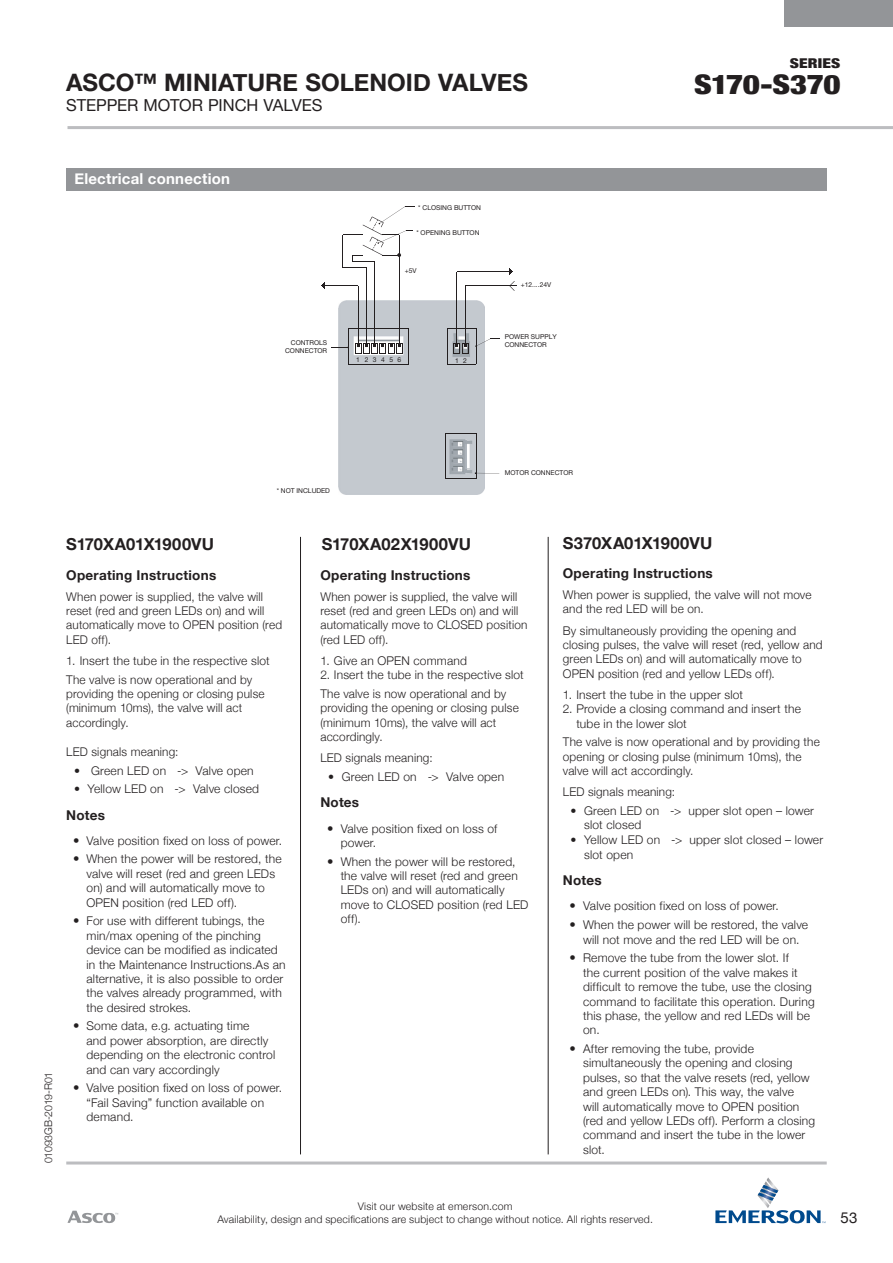
<style>
.page{position:relative;width:893px;height:1263px;background:#fff}
.page>*{position:absolute;margin:0;border:0;box-sizing:border-box;transform-origin:0 0}
.Series_Number{font:900 condensed 27px "Helvetica Neue";letter-spacing:-.015em;color:#231f20;scale:1.22 1}
.Section_Header{font:700 24px "Helvetica Neue";color:#231f20}
.Page_Header{font:700 16.5px "Helvetica Neue";letter-spacing:-.005em;color:#231f20}
.Section_Header_Subli{font:16.5px "Helvetica Neue";letter-spacing:-.005em;color:#231f20}
.Dimensions_Header{font:700 15px "Helvetica Neue";letter-spacing:.015em;color:#fff}
.t1{font:15px "Helvetica Neue";color:#231f20}
.Page_Header-2{font:700 13.5px "Helvetica Neue";letter-spacing:.02em;color:#231f20}
.Series{font:900 condensed 13.5px "Helvetica Neue";letter-spacing:.01em;color:#231f20;scale:1.27 1}
.Body{font:300 12px/14.4px "Helvetica Neue";letter-spacing:.015em;color:#231f20}
.Single_Reference{font:300 10.5px/12.6px "Helvetica Neue";letter-spacing:.02em;color:#231f20;text-align:center}
.Single_Reference-2{font:300 10.5px "Helvetica Neue";letter-spacing:-.015em;color:#231f20}
.t2{font:6.75px/8.1px "Helvetica Neue";color:#231f20}
.s1{font-size:12.75px}
</style>
<div class="page">
<hr style="left:68px;top:126px;width:825px;height:3px;background:#bcbdc0">
<div style="left:784px;top:0;width:109px;height:27px;background:#939598"></div>
<svg style="left:67px;top:1211px;width:51px;height:12px"></svg>
<svg style="left:715px;top:1177px;width:110px;height:46px"></svg>
<hr style="left:66px;top:1161px;width:761px;height:3px;background:#bcbdc0">
<div style="left:66px;top:168px;width:761px;height:23px;background:#939598"></div>
<div style="left:339px;top:300px;width:145px;height:194px;background:#c4c9cf"></div>
<hr style="left:445px;top:478px;width:31px;height:1px;background:#231f20">
<hr style="left:348px;top:329px;width:1px;height:35px;background:#231f20">
<hr style="left:358px;top:286px;width:1px;height:58px;background:#231f20">
<hr style="left:366px;top:268px;width:1px;height:76px;background:#231f20">
<hr style="left:374px;top:262px;width:1px;height:82px;background:#231f20">
<hr style="left:445px;top:433px;width:31px;height:1px;background:#231f20">
<hr style="left:399px;top:235px;width:1px;height:110px;background:#231f20">
<hr style="left:408px;top:329px;width:1px;height:35px;background:#231f20">
<hr style="left:445px;top:433px;width:1px;height:45px;background:#231f20">
<hr style="left:447px;top:329px;width:1px;height:35px;background:#231f20">
<hr style="left:457px;top:272px;width:1px;height:72px;background:#231f20">
<svg style="left:447px;top:364px;width:29px;height:1px"></svg>
<hr style="left:348px;top:364px;width:60px;height:1px;background:#231f20">
<hr style="left:465px;top:286px;width:1px;height:58px;background:#231f20">
<hr style="left:476px;top:329px;width:1px;height:35px;background:#231f20">
<hr style="left:476px;top:433px;width:1px;height:45px;background:#231f20">
<svg style="left:355px;top:343px;width:48px;height:11px"></svg>
<svg style="left:453px;top:343px;width:16px;height:11px"></svg>
<hr style="left:348px;top:328px;width:60px;height:1px;background:#231f20">
<svg style="left:447px;top:328px;width:29px;height:1px"></svg>
<svg style="left:321px;top:282px;width:4px;height:7px"></svg>
<hr style="left:324px;top:285px;width:34px;height:1px;background:#231f20">
<hr style="left:465px;top:285px;width:45px;height:1px;background:#231f20">
<hr style="left:457px;top:272px;width:53px;height:1px;background:#231f20">
<svg style="left:343px;top:206px;width:72px;height:62px"></svg>
<svg style="left:475px;top:472px;width:24px;height:2px"></svg>
<svg style="left:331px;top:347px;width:17px;height:1px"></svg>
<svg style="left:475px;top:339px;width:15px;height:8px"></svg>
<hr style="left:483px;top:286px;width:34px;height:1px;background:#231f20">
<svg style="left:509px;top:281px;width:6px;height:10px"></svg>
<hr style="left:300px;top:537px;width:1px;height:617px;background:#231f20">
<hr style="left:548px;top:537px;width:1px;height:617px;background:#231f20">
<p class="Section_Header" style="left:66px;top:64px;width:463px">ASCO™ MINIATURE SOLENOID VALVES</p>
<p class="Section_Header_Subli" style="left:66px;top:93px;width:258px">STEPPER MOTOR PINCH VALVES</p>
<p class="Dimensions_Header" style="left:74px;top:167px;width:157px">Electrical connection</p>
<p class="t2" style="left:285px;top:339px;width:44px;text-align:right">CONTROLS<br>CONNECTOR</p>
<p class="t2" style="left:418px;top:204px;width:64px">* CLOSING BUTTON</p>
<p class="t2" style="left:416px;top:228px;width:65px">* OPENING BUTTON</p>
<p class="t2" style="left:405px;top:267px;width:13px">+5V</p>
<p class="t2" style="left:356px;top:356px;width:47px">123456</p>
<p class="t2" style="left:455px;top:357px;width:13px">1 2</p>
<p class="t2" style="left:521px;top:281px;width:32px">+12....24V</p>
<p class="t2" style="left:505px;top:333px;width:54px">POWER SUPPLY<br>CONNECTOR</p>
<p class="Series" style="left:790px;top:52px;width:41px">SERIES</p>
<p class="Series_Number" style="left:694px;top:62px;width:121px">S170-S370</p>
<p class="t2" style="left:277px;top:487px;width:55px">* NOT INCLUDED</p>
<p class="t2" style="left:505px;top:469px;width:70px">MOTOR CONNECTOR</p>
<p class="Single_Reference-2" style="left:40px;top:1163px;width:92px;rotate:-90deg">01093GB-2019-R01</p>
<p class="Page_Header" style="left:66px;top:531px;width:149px">S170XA01X1900VU</p>
<p class="Page_Header-2" style="left:66px;top:564px;width:151px">Operating Instructions</p>
<p class="Body" style="left:66px;top:588px;width:217px">When power is supplied, the valve will reset (red and green LEDs on) and will automatically move to OPEN position (red<br>LED off).</p>
<p class="Body" style="left:66px;top:652px;width:205px">1. Insert the tube in the respective slot</p>
<p class="Body" style="left:66px;top:671px;width:200px">The valve is now operational and by providing the opening or closing pulse (minimum 10ms), the valve will act accordingly.</p>
<p class="Body" style="left:66px;top:744px;width:114px">LED signals meaning:</p>
<p class="Body" style="left:74px;top:763px;width:181px">• Green LED on -&gt; Valve open</p>
<p class="Body" style="left:74px;top:781px;width:187px">• Yellow LED on -&gt; Valve closed</p>
<p class="Page_Header-2" style="left:66px;top:804px;width:40px">Notes</p>
<p class="Body" style="left:73px;top:832px;width:211px"><span class="s1">•</span> Valve position fixed on loss of power.</p>
<p class="Body" style="left:87px;top:851px;width:197px;text-indent:-14px"><span class="s1">•</span> When the power will be restored, the valve will reset (red and green LEDs on) and will automatically move to OPEN position (red LED off).</p>
<p class="Body" style="left:87px;top:913px;width:201px;text-indent:-14px"><span class="s1">•</span> For use with different tubings, the min/max opening of the pinching device can be modified as indicated in the Maintenance Instructions.As an alternative, it is also possible to order the valves already programmed, with the desired strokes.</p>
<p class="Body" style="left:87px;top:1018px;width:190px;text-indent:-14px"><span class="s1">•</span> Some data, e.g. actuating time<br>and power absorption, are directly depending on the electronic control and can vary accordingly</p>
<p class="Body" style="left:87px;top:1080px;width:197px;text-indent:-14px"><span class="s1">•</span> Valve position fixed on loss of power. “Fail Saving” function available on demand.</p>
<p class="Page_Header" style="left:322px;top:531px;width:151px">S170XA02X1900VU</p>
<p class="Page_Header" style="left:563px;top:530px;width:151px">S370XA01X1900VU</p>
<p class="Page_Header-2" style="left:563px;top:563px;width:151px">Operating Instructions</p>
<p class="Body" style="left:563px;top:587px;width:250px">When power is supplied, the valve will not move and the red LED will be on.</p>
<p class="Body" style="left:563px;top:622px;width:261px">By simultaneously providing the opening and closing pulses, the valve will reset (red, yellow and green LEDs on) and will automatically move to OPEN position (red and yellow LEDs off).</p>
<p class="Body" style="left:563px;top:687px;width:182px">1. Insert the tube in the upper slot</p>
<p class="Body" style="left:576px;top:701px;width:226px;text-indent:-14px">2. Provide a closing command and insert the tube in the lower slot</p>
<p class="Body" style="left:563px;top:734px;width:258px">The valve is now operational and by providing the opening or closing pulse (minimum 10ms), the valve will act accordingly.</p>
<p class="Body" style="left:563px;top:784px;width:114px">LED signals meaning:</p>
<p class="Body" style="left:584px;top:803px;width:231px;text-indent:-14px">• Green LED on -&gt; upper slot open – lower slot closed</p>
<p class="Body" style="left:584px;top:831px;width:241px;line-height:15px;text-indent:-14px">• Yellow LED on -&gt; upper slot closed – lower slot open</p>
<p class="Page_Header-2" style="left:563px;top:870px;width:40px">Notes</p>
<p class="Body" style="left:570px;top:898px;width:211px"><span class="s1">•</span> Valve position fixed on loss of power.</p>
<p class="Body" style="left:570px;top:917px;width:240px;text-align:center"><span class="s1">•</span> When the power will be restored, the valve will not move and the red LED will be on.</p>
<p class="Body" style="left:583px;top:950px;width:233px;text-indent:-14px"><span class="s1">•</span> Remove the tube from the lower slot. If<br>the current position of the valve makes it difficult to remove the tube, use the closing command to facilitate this operation. During this phase, the yellow and red LEDs will be on.</p>
<p class="Body" style="left:583px;top:1041px;width:234px;text-indent:-14px"><span class="s1">•</span> After removing the tube, provide simultaneously the opening and closing pulses, so that the valve resets (red, yellow and green LEDs on). This way, the valve<br>will automatically move to OPEN position (red and yellow LEDs off). Perform a closing command and insert the tube in the lower slot.</p>
<p class="Page_Header-2" style="left:320px;top:564px;width:151px">Operating Instructions</p>
<p class="Body" style="left:320px;top:588px;width:209px">When power is supplied, the valve will reset (red and green LEDs on) and will automatically move to CLOSED position (red LED off).</p>
<p class="Body" style="left:320px;top:652px;width:148px">1. Give an OPEN command</p>
<p class="Body" style="left:320px;top:667px;width:205px">2. Insert the tube in the respective slot</p>
<p class="Body" style="left:320px;top:685px;width:200px">The valve is now operational and by providing the opening or closing pulse (minimum 10ms), the valve will act accordingly.</p>
<p class="Body" style="left:320px;top:750px;width:114px">LED signals meaning:</p>
<p class="Body" style="left:328px;top:768px;width:177px">• Green LED on -&gt; Valve open</p>
<p class="Page_Header-2" style="left:320px;top:792px;width:40px">Notes</p>
<p class="Body" style="left:341px;top:820px;width:158px;text-indent:-14px"><span class="s1">•</span> Valve position fixed on loss of power.</p>
<p class="Body" style="left:341px;top:853px;width:189px;text-indent:-14px"><span class="s1">•</span> When the power will be restored, the valve will reset (red and green<br>LEDs on) and will automatically move to CLOSED position (red LED off).</p>
<p class="Single_Reference" style="left:217px;top:1199px;width:437px">Visit our website at emerson.com<br>Availability, design and specifications are subject to change without notice. All rights reserved.</p>
<p class="t1" style="left:840px;top:1207px;width:18px">53</p>
</div>
